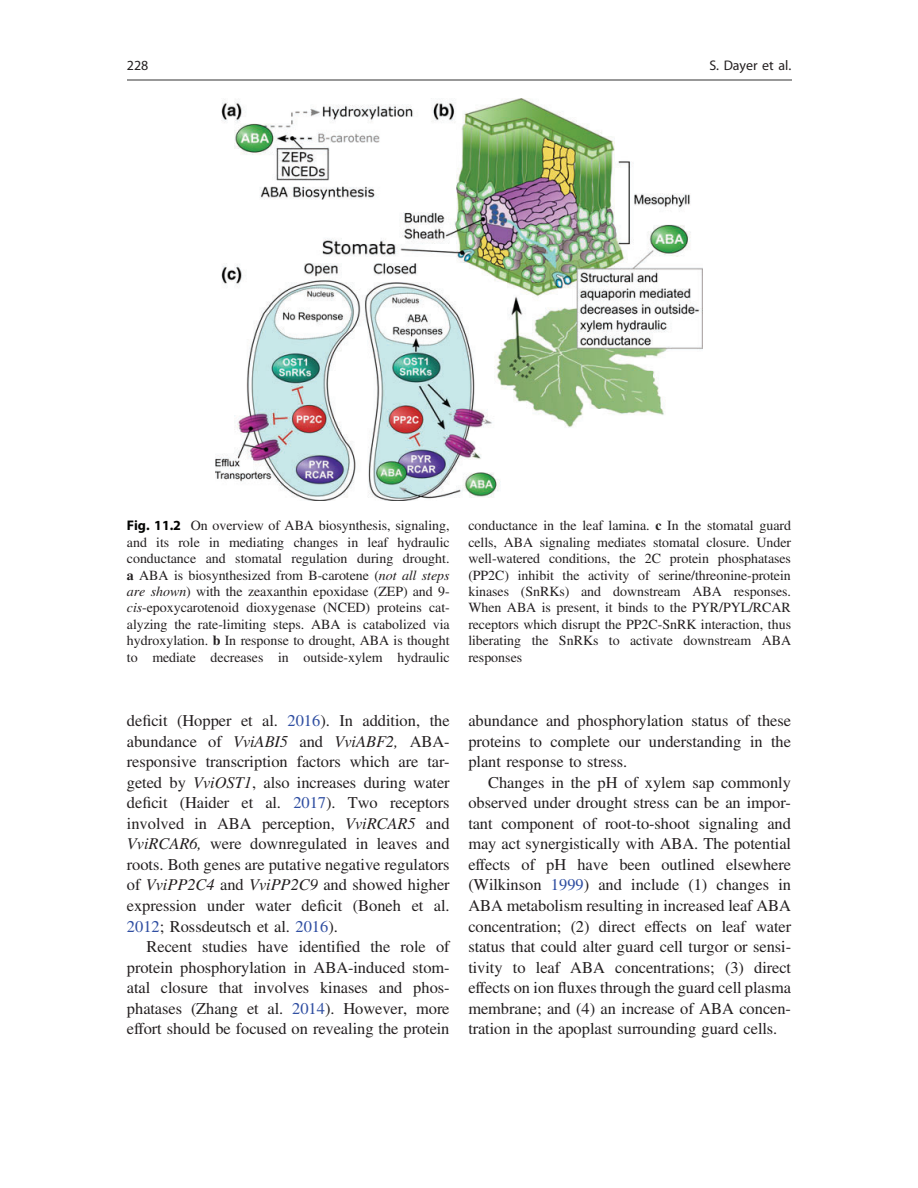
<style>
.page{position:relative;width:918px;height:1188px;background:#fff}
.page>*{position:absolute;margin:0;border:0;box-sizing:border-box;transform-origin:0 0}
.t1{font:16.5px/20.5px "Adv TT5 ada 87 cc";color:#231f20;text-align:justify}
.t2{font:13.95px/16.5px "Adv TT5 ada 87 cc";color:#231f20;text-align:justify}
.t3{font:13.95px "Adv OT46 dcae 81";color:#231f20}
.s1{font-family:"Adv OT3 b 30 f 6 db.B";color:#040503}
.s2{font-family:"Adv T Teeee 58 d 9.B"}
.s3{font-family:"Adv T Tf 2 e 4 df 62.I"}
.s4{font-family:"Adv TT5 ada 87 cc+fb"}
.s5{color:#2f4ea1}
.s6{font-family:"Adv GTIMES R"}
</style>
<div class="page">
<img style="left:216px;top:98px;width:487px;height:402px">
<hr style="left:127px;top:80px;width:664px;height:1px;background:#989898">
<p class="t3" style="left:127px;top:60px;width:23px">228</p>
<p class="t3" style="left:709px;top:60px;width:83px">S. Dayer et al.</p>
<p class="t2" style="left:127px;top:519px;width:324px"><span class="s1">Fig. 11.2</span> On overview of ABA biosynthesis, signaling, and its role in mediating changes in leaf hydraulic conductance and stomatal regulation during drought. <span class="s2">a</span> ABA is biosynthesized from B-carotene (<span class="s3">not all steps are shown</span>) with the zeaxanthin epoxidase (ZEP) and 9- <span class="s3">cis</span>-epoxycarotenoid dioxygenase (NCED) proteins cat&shy;alyzing the rate-limiting steps. ABA is catabolized via hydroxylation. <span class="s2">b</span> In response to drought, ABA is thought to mediate decreases in outside-xylem hydraulic</p>
<p class="t2" style="left:468px;top:519px;width:324px">conductance in the leaf lamina. <span class="s2">c</span> In the stomatal guard cells, ABA signaling mediates stomatal closure. Under well-watered conditions, the 2C protein phosphatases (PP2C) inhibit the activity of serine/threonine-protein kinases (SnRKs) and downstream ABA responses.<br>When ABA is present, it binds to the PYR/PYL/RCAR receptors which disrupt the PP2C-SnRK interaction, thus liberating the SnRKs to activate downstream ABA responses</p>
<p class="t1" style="left:127px;top:712px;width:324px">de<span class="s4">fi</span>cit (Hopper et al. <span class="s5">2016</span>). In addition, the abundance of <span class="s3">VviABI5</span> and <span class="s3">VviABF2,</span> ABA&shy;responsive transcription factors which are tar&shy;geted by <span class="s3">VviOST1</span>, also increases during water de<span class="s4">fi</span>cit (Haider et al. <span class="s5">2017</span>). Two receptors involved in ABA perception, <span class="s3">VviRCAR5</span> and <span class="s3">VviRCAR6,</span> were downregulated in leaves and roots. Both genes are putative negative regulators of <span class="s3">VviPP2C4</span> and <span class="s3">VviPP2C9</span> and showed higher expression under water de<span class="s4">fi</span>cit (Boneh et al.<br><span class="s5">2012</span>; Rossdeutsch et al. <span class="s5">2016</span>).</p>
<p class="t1" style="left:127px;top:938px;width:324px;text-indent:20px">Recent studies have identi<span class="s4">fi</span>ed the role of protein phosphorylation in ABA-induced stom&shy;atal closure that involves kinases and phos&shy;phatases (Zhang et al. <span class="s5">2014</span>). However, more effort should be focused on revealing the protein</p>
<p class="t1" style="left:468px;top:712px;width:324px">abundance and phosphorylation status of these proteins to complete our understanding in the plant response to stress.</p>
<p class="t1" style="left:468px;top:774px;width:324px;text-indent:20px">Changes in the pH of xylem sap commonly observed under drought stress can be an impor&shy;tant component of root-to-shoot signaling and may act synergistically with ABA. The potential effects of pH have been outlined elsewhere (Wilkinson <span class="s5">1999</span>) and include (1) changes in ABA metabolism resulting in increased leaf ABA concentration; (2) direct effects on leaf water status that could alter guard cell turgor or sensi&shy;tivity to leaf ABA concentrations; (3) direct effects on ion <span class="s6">fl</span>uxes through the guard cell plasma membrane; and (4) an increase of ABA concen&shy;tration in the apoplast surrounding guard cells.</p>
</div>
